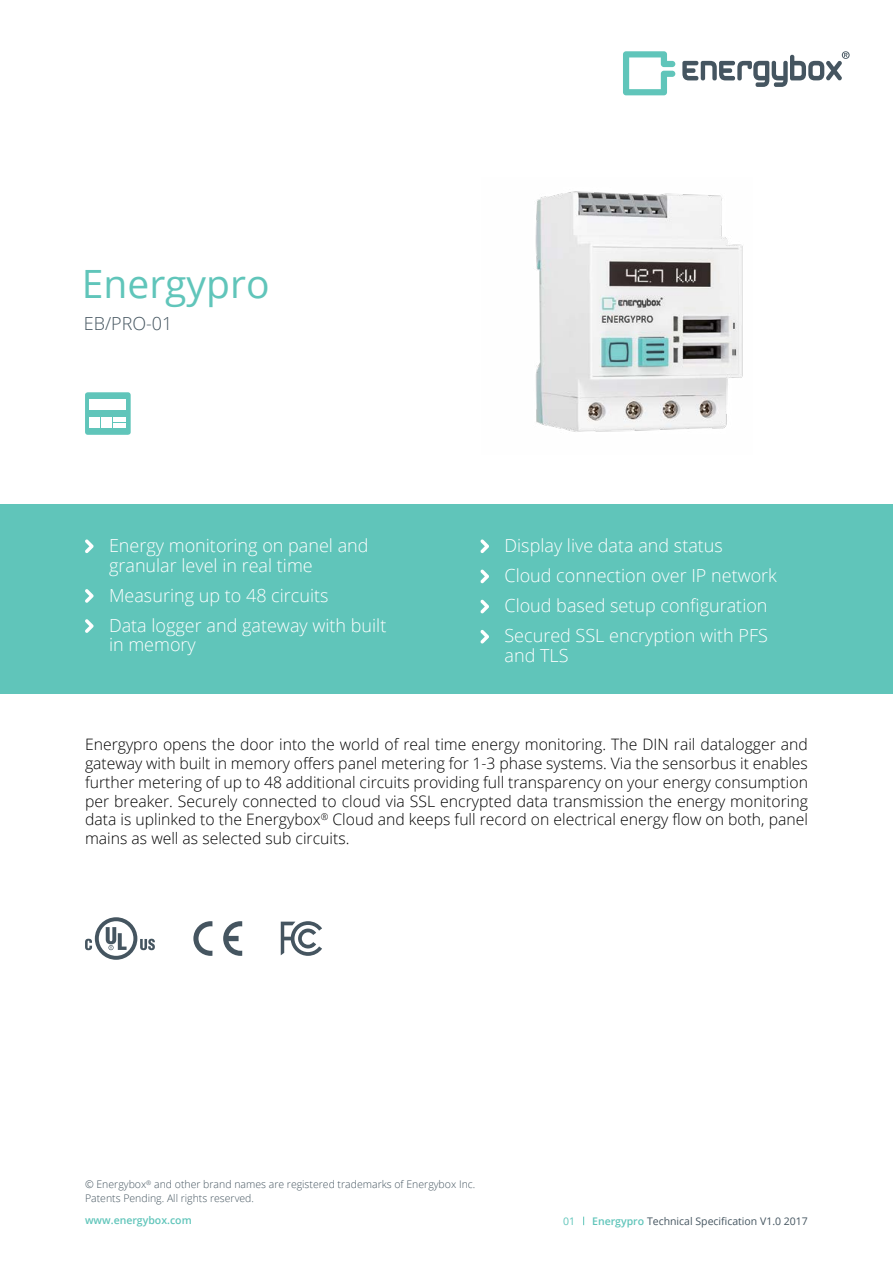
<style>
.page{position:relative;width:893px;height:1263px;background:#fff}
.page>*{position:absolute;margin:0;border:0;box-sizing:border-box;transform-origin:0 0}
.t1{font:39px "Open Sans";color:#60c5ba}
.t2{font:300 18px/30.2px "Open Sans";color:#fff}
.t3{font:300 18px "Open Sans";color:#455560}
.t4{font:300 15.75px/18.9px "Open Sans";color:#000;text-align:justify}
.t5{font:300 10.5px/13.5px "Open Sans";color:#455560}
.t6{font:10.5px "Open Sans";color:#455560}
.t7{font:600 10.5px "Open Sans";color:#60c5ba}
.t8{font:10.5px "Open Sans";color:#60c5ba}
.s1{font-weight:600;color:#60c5ba}
</style>
<div class="page">
<svg style="left:623px;top:51px;width:52px;height:44px"></svg>
<svg style="left:682px;top:51px;width:168px;height:36px"></svg>
<div style="left:0;top:504px;width:893px;height:189px;background:#60c5ba"></div>
<div style="left:85px;top:392px;width:46px;height:43px;background:#60c5ba;border-radius:3px"></div>
<div style="left:90px;top:399px;width:36px;height:11px;background:#fff"></div>
<div style="left:90px;top:418px;width:10px;height:10px;background:#fff"></div>
<div style="left:101px;top:418px;width:10px;height:10px;background:#fff"></div>
<hr style="left:113px;top:418px;width:13px;height:4px;background:#fff">
<hr style="left:113px;top:424px;width:13px;height:4px;background:#fff">
<img style="left:535px;top:191px;width:208px;height:241px">
<svg style="left:85px;top:539px;width:9px;height:14px"></svg>
<svg style="left:85px;top:589px;width:9px;height:14px"></svg>
<svg style="left:85px;top:619px;width:9px;height:14px"></svg>
<svg style="left:480px;top:539px;width:9px;height:14px"></svg>
<svg style="left:480px;top:570px;width:9px;height:13px"></svg>
<svg style="left:480px;top:600px;width:9px;height:13px"></svg>
<svg style="left:480px;top:630px;width:9px;height:13px"></svg>
<svg style="left:281px;top:921px;width:41px;height:35px"></svg>
<svg style="left:193px;top:921px;width:19px;height:35px"></svg>
<svg style="left:223px;top:921px;width:19px;height:35px"></svg>
<svg style="left:85px;top:917px;width:70px;height:43px"></svg>
<h1 class="t1" style="left:82px;top:257px;width:189px">Energypro</h1>
<p class="t3" style="left:84px;top:311px;width:90px">EB/PRO-01</p>
<p class="t2" style="left:109px;top:535px;width:261px;line-height:19.5px">Energy monitoring on panel and granular level in real time</p>
<p class="t2" style="left:109px;top:580px;width:279px">Measuring up to 48 circuits<br>Data logger and gateway with built</p>
<p class="t2" style="left:109px;top:629px;width:88px">in memory</p>
<p class="t2" style="left:504px;top:530px;width:274px">Display live data and status<br>Cloud connection over IP network<br>Cloud based setup configuration<br>Secured SSL encryption with PFS</p>
<p class="t2" style="left:504px;top:640px;width:66px">and TLS</p>
<p class="t4" style="left:85px;top:734px;width:724px">Energypro opens the door into the world of real time energy monitoring. The DIN rail datalogger and gateway with built in memory offers panel metering for 1-3 phase systems. Via the sensorbus it enables further metering of up to 48 additional circuits providing full transparency on your energy consumption per breaker. Securely connected to cloud via SSL encrypted data transmission the energy monitoring data is uplinked to the Energybox<sup>®</sup> Cloud and keeps full record on electrical energy flow on both, panel mains as well as selected sub circuits.</p>
<p class="t5" style="left:85px;top:1177px;width:392px">© Energybox<sup>®</sup> and other brand names are registered trademarks of Energybox Inc.<br>Patents Pending. All rights reserved.</p>
<p class="t7" style="left:85px;top:1213px;width:108px">www.energybox.com</p>
<p class="t8" style="left:563px;top:1214px;width:14px">01</p>
<p class="t6" style="left:592px;top:1214px;width:217px"><span class="s1">Energypro</span> Technical Specification V1.0 2017</p>
</div>
